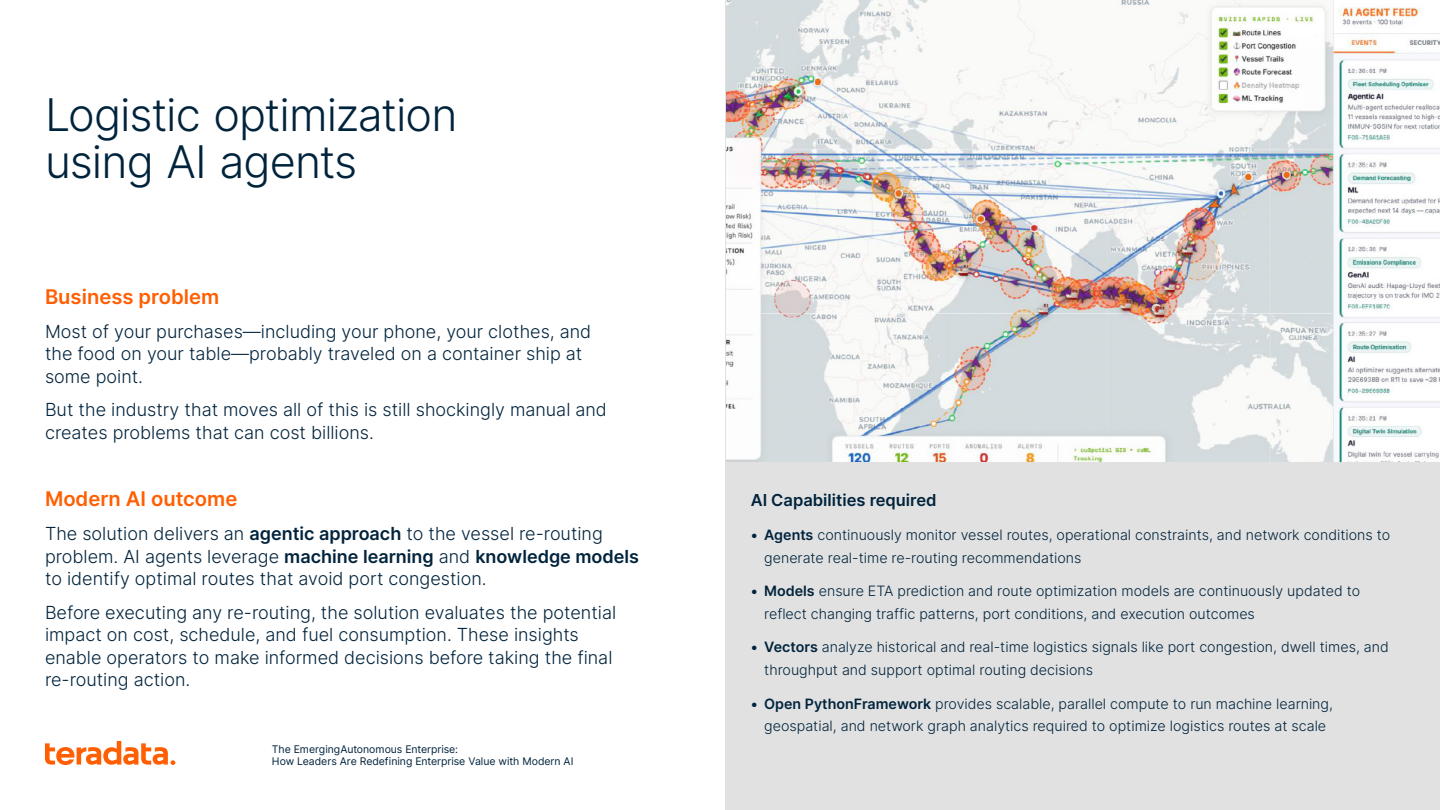
<style>
.page{position:relative;width:1440px;height:810px;background:#fff}
.page>*{position:absolute;margin:0;border:0;box-sizing:border-box;transform-origin:0 0}
.t1{font:300 45px/47.2px "Inter";letter-spacing:-.02em;color:#00233c}
.t2{font:600 20.25px "Inter";color:#ff5f02}
.t3{font:300 18px/22.5px "Inter";color:#00233c}
.t4{font:600 16.5px "Inter";color:#00233c}
.t5{font:300 14.25px/22.5px "Inter";color:#00233c}
.t6{font:10.5px/12px "Inter";color:#00233c}
.s1{font-weight:600}
</style>
<div class="page">
<svg style="left:45px;top:741px;width:130px;height:24px"></svg>
<div style="left:726px;top:0;width:714px;height:810px;background:#e1e1e1"></div>
<img style="left:726px;top:0;width:714px;height:461px">
<h1 class="t1" style="left:45px;top:90px;width:414px">Logistic optimization using AI agents</h1>
<p class="t2" style="left:45px;top:281px;width:176px">Business problem</p>
<p class="t3" style="left:45px;top:319px;width:548px">Most of your purchases—including your phone, your clothes, and the food on your table—probably traveled on a container ship at some point.</p>
<p class="t3" style="left:45px;top:398px;width:564px">But the industry that moves all of this is still shockingly manual and creates problems that can cost billions.</p>
<p class="t2" style="left:45px;top:484px;width:194px">Modern AI outcome</p>
<p class="t3" style="left:45px;top:522px;width:596px">The solution delivers an <span class="s1">agentic approach</span> to the vessel re-routing problem. AI agents leverage <span class="s1">machine learning</span> and <span class="s1">knowledge models </span>to identify optimal routes that avoid port congestion.</p>
<p class="t3" style="left:45px;top:601px;width:573px">Before executing any re-routing, the solution evaluates the potential impact on cost, schedule, and fuel consumption. These insights enable operators to make informed decisions before taking the final re-routing action.</p>
<p class="t6" style="left:272px;top:743px;width:303px">The EmergingAutonomous Enterprise:<br>How Leaders Are Redefining Enterprise Value with Modern AI</p>
<p class="t4" style="left:751px;top:488px;width:187px">AI Capabilities required</p>
<p class="t5" style="left:764px;top:523px;width:628px;text-indent:-13px"><span class="s1">• Agents</span> continuously monitor vessel routes, operational constraints, and network conditions to generate real-time re-routing recommendations</p>
<p class="t5" style="left:764px;top:580px;width:598px;text-indent:-13px"><span class="s1">• Models</span> ensure ETA prediction and route optimization models are continuously updated to reflect changing traffic patterns, port conditions, and execution outcomes</p>
<p class="t5" style="left:764px;top:636px;width:626px;text-indent:-13px"><span class="s1">• Vectors</span> analyze historical and real-time logistics signals like port congestion, dwell times, and throughput and support optimal routing decisions</p>
<p class="t5" style="left:751px;top:692px;width:584px;text-align:center"><span class="s1">• Open PythonFramework</span> provides scalable, parallel compute to run machine learning, geospatial, and network graph analytics required to optimize logistics routes at scale</p>
</div>
